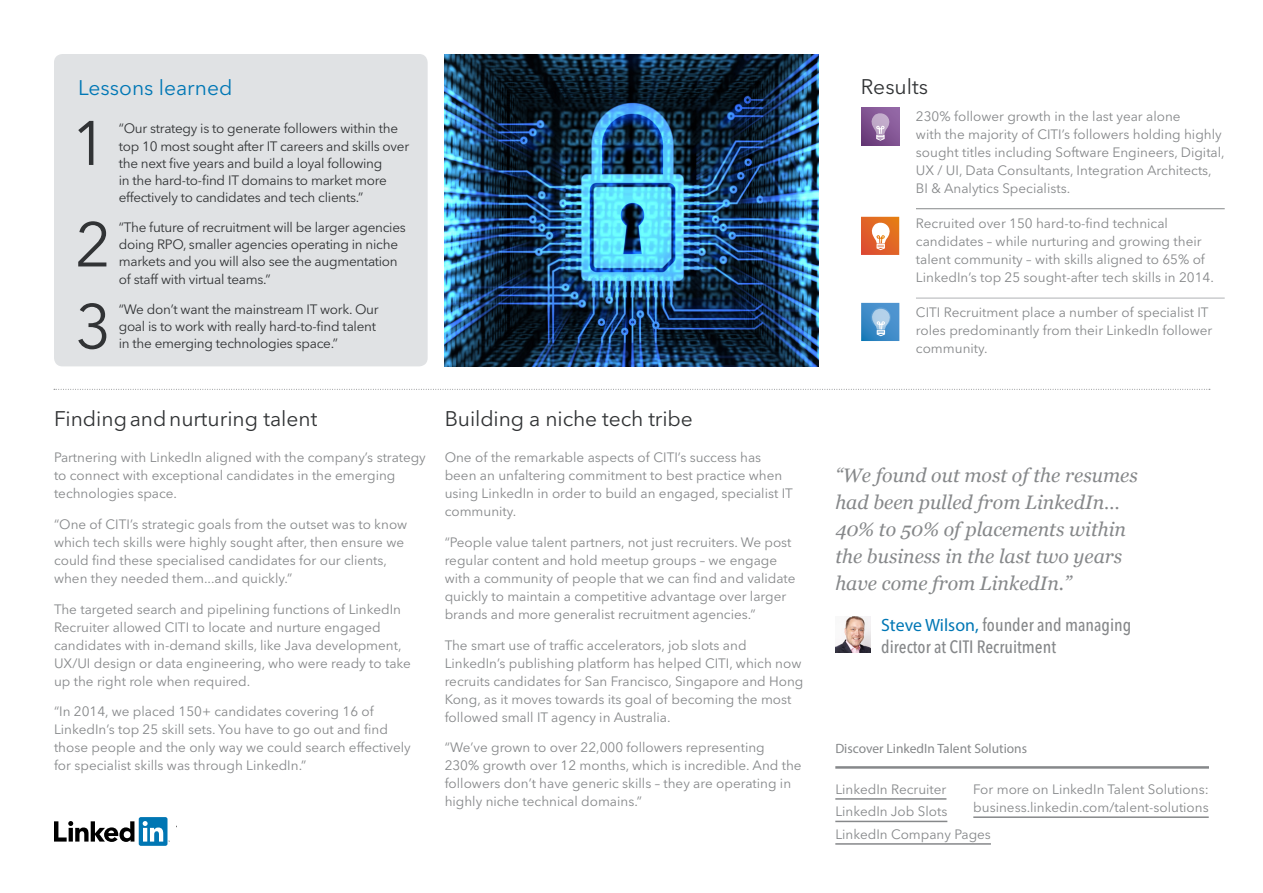
<style>
.page{position:relative;width:1263px;height:893px;background:#fff}
.page>*{position:absolute;margin:0;border:0;box-sizing:border-box;transform-origin:0 0}
.t1{font:62.25px "Avenir Next LT Pro";color:#313335}
.t2{font:21px "Avenir Next LT Pro";color:#313335}
.t3{font:21px "Avenir Next LT Pro";color:#0077b5}
.t4{font:italic 19.5px/27px "Georgia";color:#86888a}
.t5{font:500 condensed 17.85px/21.5px "Avenir Next LT Pro";color:#86888a}
.t6{font:13.5px/18px "Avenir Next LT Pro";color:#86888a}
.t7{font:13.5px/17.2px "Avenir Next LT Pro";letter-spacing:-.02em;color:#313335}
.t8{font:13.5px "Myriad Pro";color:#86888a}
.s1{font-family:"Myriad Pro";font-weight:400;font-stretch:normal;color:#0077b5}
</style>
<div class="page">
<svg style="left:54px;top:821px;width:80px;height:21px"></svg>
<div style="left:139px;top:817px;width:28px;height:29px;background:#0076b3;border-radius:2px"></div>
<svg style="left:143px;top:821px;width:27px;height:21px"></svg>
<div style="left:54px;top:54px;width:374px;height:312px;background:#e0e2e4;border-radius:9px"></div>
<img style="left:445px;top:54px;width:373px;height:312px">
<hr style="left:916px;top:208px;width:309px;height:1px;background:#86888a">
<hr style="left:916px;top:297px;width:309px;height:2px;background:#caccce">
<svg style="left:54px;top:389px;width:1156px;height:1px"></svg>
<svg style="left:861px;top:107px;width:38px;height:39px"></svg>
<svg style="left:871px;top:113px;width:18px;height:28px"></svg>
<svg style="left:861px;top:217px;width:38px;height:38px"></svg>
<svg style="left:861px;top:303px;width:38px;height:38px"></svg>
<svg style="left:871px;top:307px;width:20px;height:20px"></svg>
<hr style="left:835px;top:766px;width:374px;height:3px;background:#86888a">
<hr style="left:835px;top:798px;width:111px;height:2px;background:#86888a">
<hr style="left:835px;top:821px;width:112px;height:1px;background:#86888a">
<hr style="left:835px;top:843px;width:156px;height:2px;background:#86888a">
<hr style="left:973px;top:816px;width:236px;height:2px;background:#86888a">
<img style="left:835px;top:617px;width:36px;height:35px">
<h2 class="t3" style="left:78px;top:75px;width:156px">Lessons learned</h2>
<h1 class="t1" style="left:71px;top:106px;width:38px">1</h1>
<p class="t7" style="left:119px;top:120px;width:292px">“Our strategy is to generate followers within the top 10 most sought after IT careers and skills over the next five years and build a loyal following<br>in the hard-to-find IT domains to market more effectively to candidates and tech clients.”</p>
<h1 class="t1" style="left:75px;top:208px;width:38px">2</h1>
<p class="t7" style="left:119px;top:219px;width:289px">“The future of recruitment will be larger agencies doing RPO, smaller agencies operating in niche markets and you will also see the augmentation of staff with virtual teams.”</p>
<h1 class="t1" style="left:75px;top:289px;width:38px">3</h1>
<p class="t7" style="left:119px;top:300px;width:261px">“We don’t want the mainstream IT work. Our goal is to work with really hard-to-find talent in the emerging technologies space.”</p>
<h2 class="t2" style="left:54px;top:406px;width:265px">Finding and nurturing talent</h2>
<h2 class="t2" style="left:445px;top:406px;width:250px">Building a niche tech tribe</h2>
<p class="t6" style="left:54px;top:448px;width:373px">Partnering with LinkedIn aligned with the company’s strategy to connect with exceptional candidates in the emerging technologies space.</p>
<p class="t6" style="left:54px;top:515px;width:355px">“One of CITI’s strategic goals from the outset was to know which tech skills were highly sought after, then ensure we could find these specialised candidates for our clients, when they needed them...and quickly.”</p>
<p class="t6" style="left:54px;top:600px;width:358px">The targeted search and pipelining functions of LinkedIn Recruiter allowed CITI to locate and nurture engaged candidates with in-demand skills, like Java development, UX/UI design or data engineering, who were ready to take up the right role when required.</p>
<p class="t6" style="left:54px;top:703px;width:358px">“In 2014, we placed 150+ candidates covering 16 of LinkedIn’s top 25 skill sets. You have to go out and find those people and the only way we could search effectively for specialist skills was through LinkedIn.”</p>
<p class="t6" style="left:445px;top:448px;width:350px">One of the remarkable aspects of CITI’s success has been an unfaltering commitment to best practice when using LinkedIn in order to build an engaged, specialist IT community.</p>
<p class="t6" style="left:445px;top:533px;width:352px">“People value talent partners, not just recruiters. We post regular content and hold meetup groups – we engage with a community of people that we can find and validate quickly to maintain a competitive advantage over larger brands and more generalist recruitment agencies.”</p>
<p class="t6" style="left:445px;top:636px;width:360px">The smart use of traffic accelerators, job slots and LinkedIn’s publishing platform has helped CITI, which now recruits candidates for San Francisco, Singapore and Hong Kong, as it moves towards its goal of becoming the most followed small IT agency in Australia.</p>
<p class="t6" style="left:445px;top:739px;width:359px">“We’ve grown to over 22,000 followers representing 230% growth over 12 months, which is incredible. And the followers don’t have generic skills – they are operating in highly niche technical domains.”</p>
<h2 class="t2" style="left:861px;top:74px;width:69px">Results</h2>
<p class="t6" style="left:916px;top:108px;width:310px">230% follower growth in the last year alone<br>with the majority of CITI’s followers holding highly sought titles including Software Engineers, Digital, UX / UI, Data Consultants, Integration Architects, BI &amp; Analytics Specialists.</p>
<p class="t6" style="left:916px;top:215px;width:299px">Recruited over 150 hard-to-find technical candidates – while nurturing and growing their talent community – with skills aligned to 65% of LinkedIn’s top 25 sought-after tech skills in 2014.</p>
<p class="t6" style="left:916px;top:304px;width:298px">CITI Recruitment place a number of specialist IT roles predominantly from their LinkedIn follower community.</p>
<h3 class="t4" style="left:835px;top:461px;width:304px">“We found out most of the resumes had been pulled from LinkedIn…<br>40% to 50% of placements within the business in the last two years have come from LinkedIn.”</h3>
<h3 class="t5" style="left:881px;top:614px;width:252px"><span class="s1">Steve Wilson,</span> founder and managing director at CITI Recruitment</h3>
<p class="t8" style="left:835px;top:741px;width:193px">Discover LinkedIn Talent Solutions</p>
<p class="t6" style="left:835px;top:778px;width:157px;line-height:22.5px">LinkedIn Recruiter<br>LinkedIn Job Slots<br>LinkedIn Company Pages</p>
<p class="t6" style="left:973px;top:780px;width:237px">For more on LinkedIn Talent Solutions: business.linkedin.com/talent-solutions</p>
</div>
